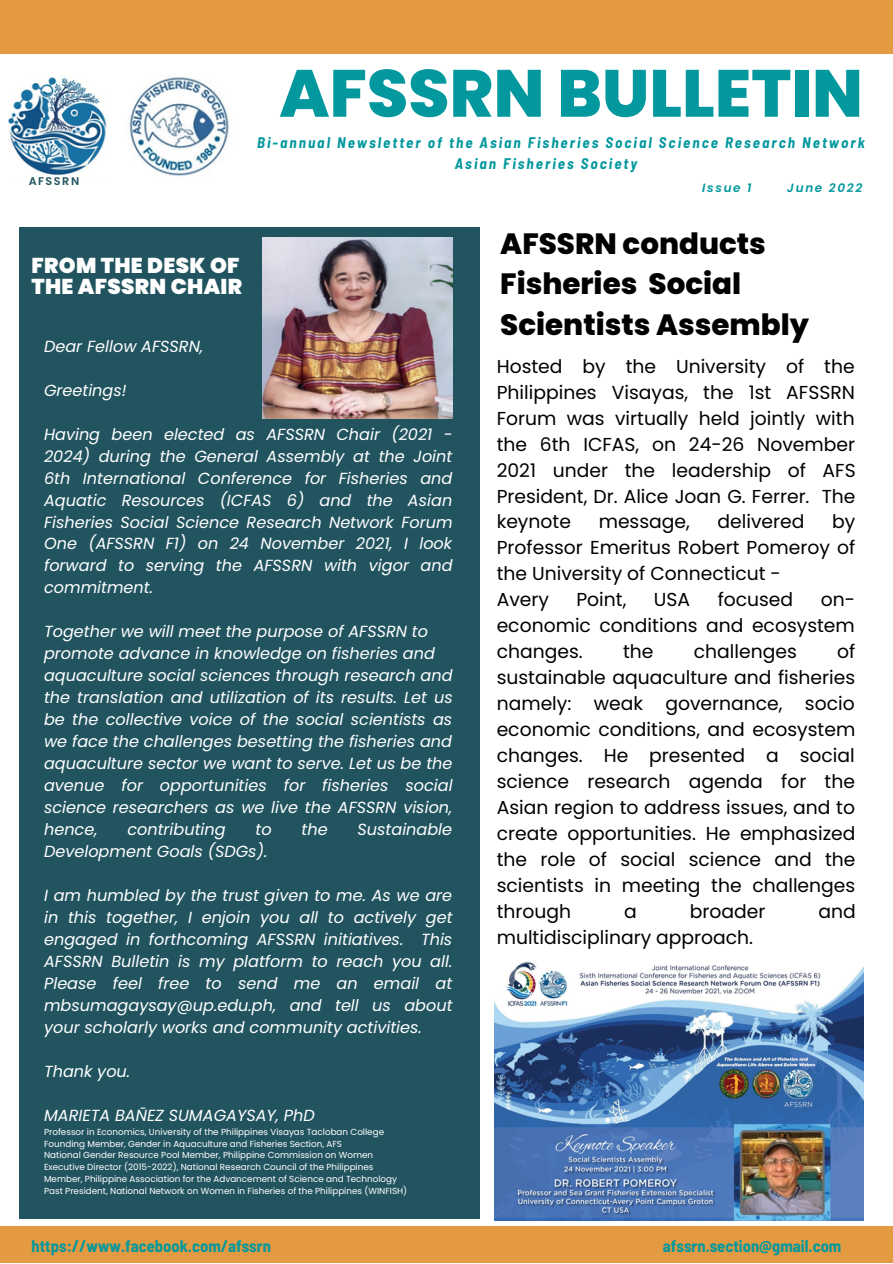
<style>
.page{position:relative;width:893px;height:1264px;background:#fff}
.page>*{position:absolute;margin:0;border:0;box-sizing:border-box;transform-origin:0 0}
.t1{font:800 66.6px "Poppins";color:#03989e}
.t2{font:800 29.25px/40.5px "Poppins";color:#000}
.t3{font:900 21.45px/21.3px "Poppins";letter-spacing:.015em;color:#fff}
.t4{font:18.75px/26px "Poppins";color:#000;text-align:justify}
.t5{font:700 semi-condensed 16.5px "Barlow";color:#03989e}
.t6{font:italic 16.05px/21.9px "Poppins";color:#fff;text-align:justify}
.t7{font:italic 700 semi-condensed 15px/20.2px "Barlow";letter-spacing:.14em;color:#03989e}
.t8{font:italic 600 12px "Poppins";letter-spacing:.14em;color:#03989e}
.t9{font:600 11.1px "Poppins";letter-spacing:.14em;color:#225460}
.t10{font:8.85px/11.7px "Poppins";color:#fff}
</style>
<div class="page">
<div style="left:19px;top:227px;width:460px;height:991px;background:#225460"></div>
<div style="left:0;top:1226px;width:892px;height:36px;background:#e49a40"></div>
<div style="left:0;top:0;width:892px;height:53px;background:#e49a40"></div>
<img style="left:9px;top:77px;width:98px;height:98px">
<img style="left:129px;top:77px;width:100px;height:99px">
<img style="left:262px;top:237px;width:190px;height:181px">
<img style="left:495px;top:961px;width:368px;height:258px">
<h1 class="t1" style="left:279px;top:47px;width:585px">AFSSRN BULLETIN</h1>
<p class="t9" style="left:29px;top:173px;width:52px">AFSSRN</p>
<p class="t7" style="left:455px;top:132px;width:411px;text-indent:-198px">Bi-annual Newsletter of the Asian Fisheries Social Science Research Network<br>Asian Fisheries Society</p>
<p class="t8" style="left:702px;top:179px;width:51px">Issue 1</p>
<p class="t8" style="left:787px;top:179px;width:76px">June 2022</p>
<h3 class="t3" style="left:32px;top:254px;width:212px">FROM THE DESK OF<br>THE AFSSRN CHAIR</h3>
<p class="t6" style="left:44px;top:335px;width:161px">Dear Fellow AFSSRN,</p>
<p class="t6" style="left:44px;top:379px;width:84px">Greetings!</p>
<p class="t6" style="left:44px;top:423px;width:410px">Having been elected as AFSSRN Chair (2021 - 2024) during the General Assembly at the Joint 6th International Conference for Fisheries and Aquatic Resources (ICFAS 6) and the Asian Fisheries Social Science Research Network Forum One (AFSSRN F1) on 24 November 2021, I look forward to serving the AFSSRN with vigor and commitment.</p>
<p class="t6" style="left:44px;top:621px;width:410px;text-align:left">Together we will meet the purpose of AFSSRN to promote advance in knowledge on fisheries and aquaculture social sciences through research and the translation and utilization of its results. Let us be the collective voice of the social scientists as we face the challenges besetting the fisheries and aquaculture sector we want to serve. Let us be the avenue for opportunities for fisheries social science researchers as we live the AFSSRN vision, hence,</p>
<p class="t6" style="left:127px;top:818px;width:100px">contributing</p>
<p class="t6" style="left:255px;top:818px;width:18px">to</p>
<p class="t6" style="left:301px;top:818px;width:28px">the</p>
<p class="t6" style="left:357px;top:818px;width:96px">Sustainable</p>
<p class="t6" style="left:44px;top:840px;width:225px">Development Goals (SDGs).</p>
<p class="t6" style="left:44px;top:884px;width:410px">I am humbled by the trust given to me. As we are in this together, I enjoin you all to actively get engaged in forthcoming AFSSRN initiatives. This AFSSRN Bulletin is my platform to reach you all.<br>Please feel free to send me an email at mbsumagaysay@up.edu.ph, and tell us about your scholarly works and community activities.</p>
<p class="t6" style="left:44px;top:1060px;width:88px">Thank you.</p>
<p class="t6" style="left:44px;top:1104px;width:272px">MARIETA BAÑEZ SUMAGAYSAY, PhD</p>
<p class="t10" style="left:44px;top:1125px;width:364px">Professor in Economics, University of the Philippines Visayas Tacloban College Founding Member, Gender in Aquaculture and Fisheries Section, AFS<br>National Gender Resource Pool Member, Philippine Commission on Women Executive Director (2015-2022), National Research Council of the Philippines Member, Philippine Association for the Advancement of Science and Technology Past President, National Network on Women in Fisheries of the Philippines (WINFISH)</p>
<p class="t5" style="left:32px;top:1235px;width:241px">https://www.facebook.com/afssrn</p>
<h2 class="t2" style="left:500px;top:223px;width:310px">AFSSRN conducts<br>Fisheries Social<br>Scientists Assembly</h2>
<p class="t4" style="left:496px;top:353px;width:360px">Hosted by the University of the Philippines Visayas, the 1st AFSSRN Forum was virtually held jointly with the 6th ICFAS, on 24-26 November 2021 under the leadership of AFS President, Dr. Alice Joan G. Ferrer. The keynote</p>
<p class="t4" style="left:598px;top:509px;width:93px">message,</p>
<p class="t4" style="left:717px;top:509px;width:88px">delivered</p>
<p class="t4" style="left:496px;top:509px;width:360px;text-align:left;text-indent:335px">by<br>Professor Emeritus Robert Pomeroy of the University of Connecticut -<br>Avery</p>
<p class="t4" style="left:576px;top:587px;width:51px">Point,</p>
<p class="t4" style="left:654px;top:587px;width:38px">USA</p>
<p class="t4" style="left:717px;top:587px;width:77px">focused</p>
<p class="t4" style="left:496px;top:587px;width:360px;text-indent:324px">on&shy;economic conditions and ecosystem changes.</p>
<p class="t4" style="left:496px;top:638px;width:360px;text-indent:340px">of sustainable aquaculture and fisheries namely: weak governance, socio economic conditions, and ecosystem changes. He presented a social science research agenda for the Asian region to address issues, and to create opportunities. He emphasized the role of social science and the scientists in meeting the challenges through</p>
<p class="t4" style="left:623px;top:638px;width:32px">the</p>
<p class="t4" style="left:693px;top:638px;width:104px">challenges</p>
<p class="t4" style="left:624px;top:898px;width:14px">a</p>
<p class="t4" style="left:689px;top:898px;width:77px">broader</p>
<p class="t4" style="left:818px;top:898px;width:39px">and</p>
<p class="t4" style="left:496px;top:924px;width:258px">multidisciplinary approach.</p>
<p class="t5" style="left:662px;top:1235px;width:180px">afssrn.section@gmail.com</p>
</div>
